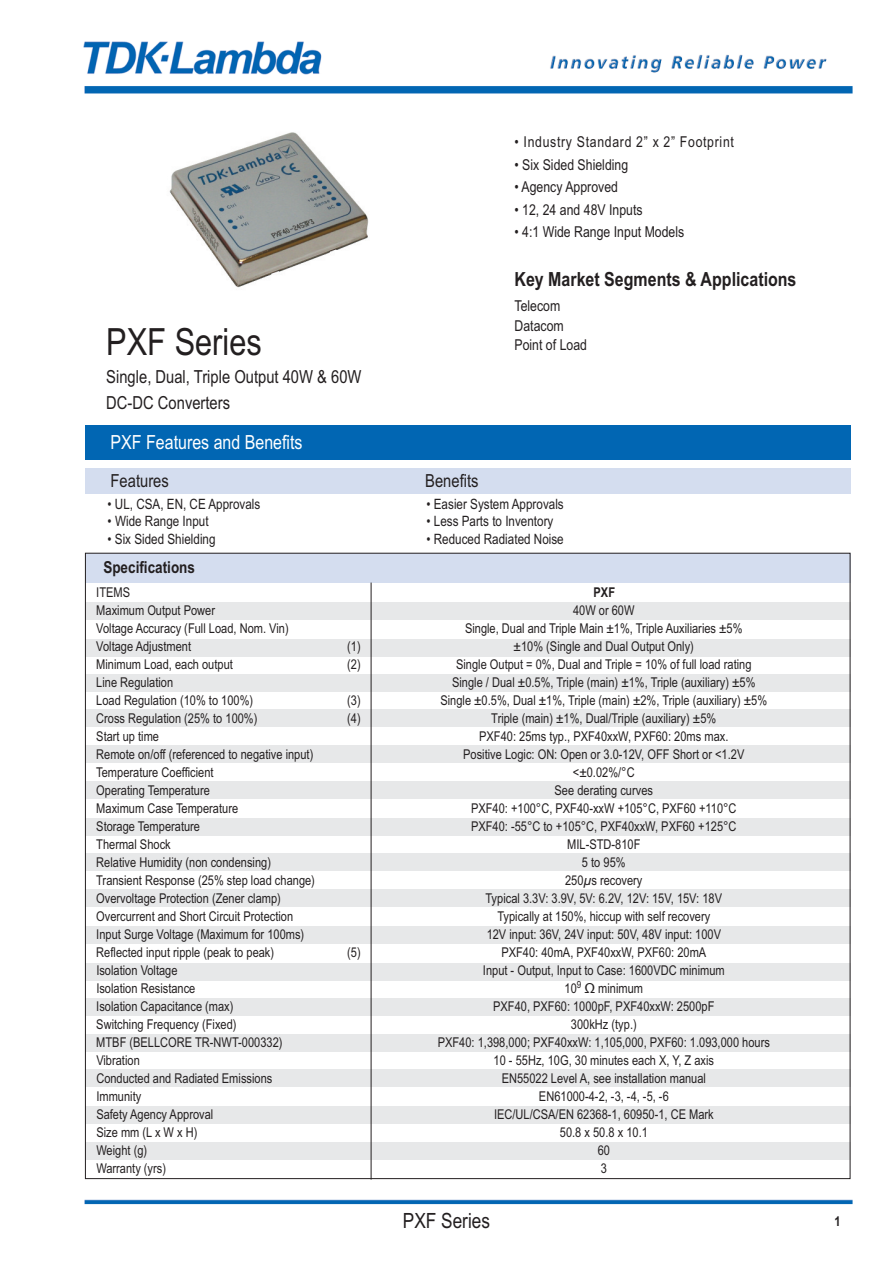
<style>
.page{position:relative;width:893px;height:1263px;background:#fff}
.page>*{position:absolute;margin:0;border:0;box-sizing:border-box;transform-origin:0 0}
.t1{font:37.5px "Arial Narrow";color:#231f20}
.t2{font:21px "Arial Narrow";color:#231f20}
.t3{font:700 19.5px "Arial Narrow";color:#231f20}
.t4{font:19.5px "Arial Narrow";color:#fff}
.t5{font:18px/25.5px "Arial Narrow";color:#231f20}
.t6{font:700 16.5px "Arial Narrow";color:#231f20}
.t7{font:15px/19.5px "Arial Narrow";color:#231f20}
.t8{font:15px "Arial Narrow";letter-spacing:.045em;color:#231f20}
.t9{font:14.25px "Arial Narrow";color:#231f20}
.t10{font:13.5px "Arial Narrow";color:#231f20}
.t11{font:700 13.5px "Arial Narrow";color:#231f20}
.s1{font-style:italic}
.s2{font-family:"Lucida Grande"}
</style>
<div class="page">
<img style="left:83px;top:41px;width:770px;height:1164px">
<img style="left:127px;top:106px;width:293px;height:213px">
<div style="left:85px;top:425px;width:765px;height:34px;background:#0166b3"></div>
<div style="left:85px;top:468px;width:765px;height:25px;background:#d4ddef"></div>
<div style="left:85px;top:553px;width:765px;height:30px;background:#d4ddef"></div>
<div style="left:85px;top:602px;width:765px;height:17px;background:#e7e8e9"></div>
<div style="left:85px;top:639px;width:765px;height:17px;background:#e7e8e9"></div>
<div style="left:85px;top:674px;width:765px;height:17px;background:#e7e8e9"></div>
<div style="left:85px;top:710px;width:765px;height:17px;background:#e7e8e9"></div>
<div style="left:85px;top:746px;width:765px;height:17px;background:#e7e8e9"></div>
<div style="left:85px;top:782px;width:765px;height:17px;background:#e7e8e9"></div>
<div style="left:85px;top:818px;width:765px;height:17px;background:#e7e8e9"></div>
<div style="left:85px;top:854px;width:765px;height:17px;background:#e7e8e9"></div>
<div style="left:85px;top:890px;width:765px;height:17px;background:#e7e8e9"></div>
<div style="left:85px;top:926px;width:765px;height:17px;background:#e7e8e9"></div>
<div style="left:85px;top:963px;width:765px;height:17px;background:#e7e8e9"></div>
<div style="left:85px;top:998px;width:765px;height:17px;background:#e7e8e9"></div>
<div style="left:85px;top:1035px;width:765px;height:17px;background:#e7e8e9"></div>
<div style="left:85px;top:1070px;width:765px;height:17px;background:#e7e8e9"></div>
<div style="left:85px;top:1106px;width:765px;height:17px;background:#e7e8e9"></div>
<div style="left:85px;top:1142px;width:765px;height:17px;background:#e7e8e9"></div>
<hr style="left:371px;top:583px;width:1px;height:596px;background:#231f20">
<h1 class="t1" style="left:106px;top:320px;width:157px">PXF Series</h1>
<h3 class="t5" style="left:106px;top:364px;width:257px">Single, Dual, Triple Output 40W &amp; 60W<br>DC-DC Converters</h3>
<p class="t8" style="left:514px;top:133px;width:221px">• Industry Standard 2” x 2” Footprint</p>
<p class="t7" style="left:514px;top:155px;width:115px">• Six Sided Shielding</p>
<p class="t7" style="left:514px;top:177px;width:105px">• Agency Approved</p>
<p class="t7" style="left:514px;top:200px;width:130px">• 12, 24 and 48V Inputs</p>
<p class="t7" style="left:514px;top:222px;width:171px">• 4:1 Wide Range Input Models</p>
<h3 class="t3" style="left:514px;top:268px;width:283px">Key Market Segments &amp; Applications</h3>
<p class="t7" style="left:514px;top:296px;width:74px">Telecom<br>Datacom<br>Point of Load</p>
<h3 class="t4" style="left:111px;top:431px;width:194px">PXF Features and Benefits</h3>
<h3 class="t5" style="left:111px;top:468px;width:60px">Features</h3>
<h3 class="t5" style="left:425px;top:468px;width:55px">Benefits</h3>
<p class="t9" style="left:108px;top:496px;width:154px">• UL, CSA, EN, CE Approvals</p>
<p class="t9" style="left:426px;top:496px;width:139px">• Easier System Approvals</p>
<p class="t9" style="left:108px;top:513px;width:103px">• Wide Range Input</p>
<p class="t9" style="left:426px;top:513px;width:128px">• Less Parts to Inventory</p>
<p class="t9" style="left:108px;top:530px;width:109px">• Six Sided Shielding</p>
<p class="t9" style="left:426px;top:530px;width:139px">• Reduced Radiated Noise</p>
<p class="t6" style="left:103px;top:558px;width:93px">Specifications</p>
<p class="t10" style="left:96px;top:585px;width:35px">ITEMS</p>
<p class="t11" style="left:594px;top:585px;width:23px">PXF</p>
<p class="t10" style="left:96px;top:603px;width:120px">Maximum Output Power</p>
<p class="t10" style="left:573px;top:603px;width:63px">40W or 60W</p>
<p class="t10" style="left:96px;top:621px;width:194px">Voltage Accuracy (Full Load, Nom. Vin)</p>
<p class="t10" style="left:465px;top:621px;width:279px">Single, Dual and Triple Main ±1%, Triple Auxiliaries ±5%</p>
<p class="t10" style="left:96px;top:639px;width:96px">Voltage Adjustment</p>
<p class="t10" style="left:347px;top:639px;width:15px">(1)</p>
<p class="t10" style="left:514px;top:639px;width:182px">±10% (Single and Dual Output Only)</p>
<p class="t10" style="left:96px;top:657px;width:138px">Minimum Load, each output</p>
<p class="t10" style="left:347px;top:657px;width:15px">(2)</p>
<p class="t10" style="left:456px;top:657px;width:297px">Single Output = 0%, Dual and Triple = 10% of full load rating</p>
<p class="t10" style="left:96px;top:675px;width:78px">Line Regulation</p>
<p class="t10" style="left:452px;top:675px;width:305px">Single / Dual ±0.5%, Triple (main) ±1%, Triple (auxiliary) ±5%</p>
<p class="t10" style="left:96px;top:693px;width:158px">Load Regulation (10% to 100%)</p>
<p class="t10" style="left:347px;top:693px;width:15px">(3)</p>
<p class="t10" style="left:440px;top:693px;width:328px">Single ±0.5%, Dual ±1%, Triple (main) ±2%, Triple (auxiliary) ±5%</p>
<p class="t10" style="left:96px;top:711px;width:163px">Cross Regulation (25% to 100%)</p>
<p class="t10" style="left:347px;top:711px;width:15px">(4)</p>
<p class="t10" style="left:491px;top:711px;width:227px">Triple (main) ±1%, Dual/Triple (auxiliary) ±5%</p>
<p class="t10" style="left:96px;top:729px;width:64px">Start up time</p>
<p class="t10" style="left:479px;top:729px;width:251px">PXF40: 25ms typ., PXF40xxW, PXF60: 20ms max.</p>
<p class="t10" style="left:96px;top:747px;width:219px">Remote on/off (referenced to negative input)</p>
<p class="t10" style="left:463px;top:747px;width:283px">Positive Logic: ON: Open or 3.0-12V, OFF Short or &lt;1.2V</p>
<p class="t10" style="left:96px;top:765px;width:119px">Temperature Coefficient</p>
<p class="t10" style="left:573px;top:765px;width:63px">&lt;±0.02%/°C</p>
<p class="t10" style="left:96px;top:783px;width:115px">Operating Temperature</p>
<p class="t10" style="left:555px;top:783px;width:100px">See derating curves</p>
<p class="t10" style="left:96px;top:801px;width:143px">Maximum Case Temperature</p>
<p class="t10" style="left:471px;top:801px;width:267px">PXF40: +100°C, PXF40-xxW +105°C, PXF60 +110°C</p>
<p class="t10" style="left:96px;top:819px;width:105px">Storage Temperature</p>
<p class="t10" style="left:471px;top:819px;width:267px">PXF40: -55°C to +105°C, PXF40xxW, PXF60 +125°C</p>
<p class="t10" style="left:96px;top:837px;width:76px">Thermal Shock</p>
<p class="t10" style="left:567px;top:837px;width:75px">MIL-STD-810F</p>
<p class="t10" style="left:96px;top:855px;width:176px">Relative Humidity (non condensing)</p>
<p class="t10" style="left:582px;top:855px;width:45px">5 to 95%</p>
<p class="t10" style="left:96px;top:873px;width:220px">Transient Response (25% step load change)</p>
<p class="t10" style="left:565px;top:873px;width:79px">250<span class="s1">µ</span>s recovery</p>
<p class="t10" style="left:96px;top:891px;width:186px">Overvoltage Protection (Zener clamp)</p>
<p class="t10" style="left:485px;top:891px;width:238px">Typical 3.3V: 3.9V, 5V: 6.2V, 12V: 15V, 15V: 18V</p>
<p class="t10" style="left:96px;top:909px;width:198px">Overcurrent and Short Circuit Protection</p>
<p class="t10" style="left:497px;top:909px;width:214px">Typically at 150%, hiccup with self recovery</p>
<p class="t10" style="left:96px;top:927px;width:209px">Input Surge Voltage (Maximum for 100ms)</p>
<p class="t10" style="left:487px;top:927px;width:236px">12V input: 36V, 24V input: 50V, 48V input: 100V</p>
<p class="t10" style="left:96px;top:945px;width:179px">Reflected input ripple (peak to peak)</p>
<p class="t10" style="left:347px;top:945px;width:15px">(5)</p>
<p class="t10" style="left:501px;top:945px;width:206px">PXF40: 40mA, PXF40xxW, PXF60: 20mA</p>
<p class="t10" style="left:96px;top:963px;width:83px">Isolation Voltage</p>
<p class="t10" style="left:483px;top:963px;width:243px">Input - Output, Input to Case: 1600VDC minimum</p>
<p class="t10" style="left:96px;top:981px;width:101px">Isolation Resistance</p>
<p class="t10" style="left:565px;top:981px;width:80px">10<sup>9</sup> <span class="s2">Ω</span> minimum</p>
<p class="t10" style="left:96px;top:999px;width:139px">Isolation Capacitance (max)</p>
<p class="t10" style="left:493px;top:999px;width:223px">PXF40, PXF60: 1000pF, PXF40xxW: 2500pF</p>
<p class="t10" style="left:96px;top:1017px;width:142px">Switching Frequency (Fixed)</p>
<p class="t10" style="left:571px;top:1017px;width:67px">300kHz (typ.)</p>
<p class="t10" style="left:96px;top:1035px;width:188px">MTBF (BELLCORE TR-NWT-000332)</p>
<p class="t10" style="left:438px;top:1035px;width:334px">PXF40: 1,398,000; PXF40xxW: 1,105,000, PXF60: 1.093,000 hours</p>
<p class="t10" style="left:96px;top:1053px;width:45px">Vibration</p>
<p class="t10" style="left:494px;top:1053px;width:222px">10 - 55Hz, 10G, 30 minutes each X, Y, Z axis</p>
<p class="t10" style="left:96px;top:1071px;width:178px">Conducted and Radiated Emissions</p>
<p class="t10" style="left:502px;top:1071px;width:206px">EN55022 Level A, see installation manual</p>
<p class="t10" style="left:96px;top:1089px;width:46px">Immunity</p>
<p class="t10" style="left:539px;top:1089px;width:131px">EN61000-4-2, -3, -4, -5, -6</p>
<p class="t10" style="left:96px;top:1107px;width:118px">Safety Agency Approval</p>
<p class="t10" style="left:494px;top:1107px;width:221px">IEC/UL/CSA/EN 62368-1, 60950-1, CE Mark</p>
<p class="t10" style="left:96px;top:1125px;width:103px">Size mm (Lx W x H)</p>
<p class="t10" style="left:560px;top:1125px;width:90px">50.8 x 50.8 x 10.1</p>
<p class="t10" style="left:96px;top:1143px;width:52px">Weight (g)</p>
<p class="t10" style="left:598px;top:1143px;width:14px">60</p>
<p class="t10" style="left:96px;top:1161px;width:71px">Warranty (yrs)</p>
<p class="t10" style="left:601px;top:1161px;width:8px">3</p>
<h2 class="t2" style="left:403px;top:1208px;width:89px">PXF Series</h2>
<p class="t11" style="left:835px;top:1213px;width:8px">1</p>
</div>
